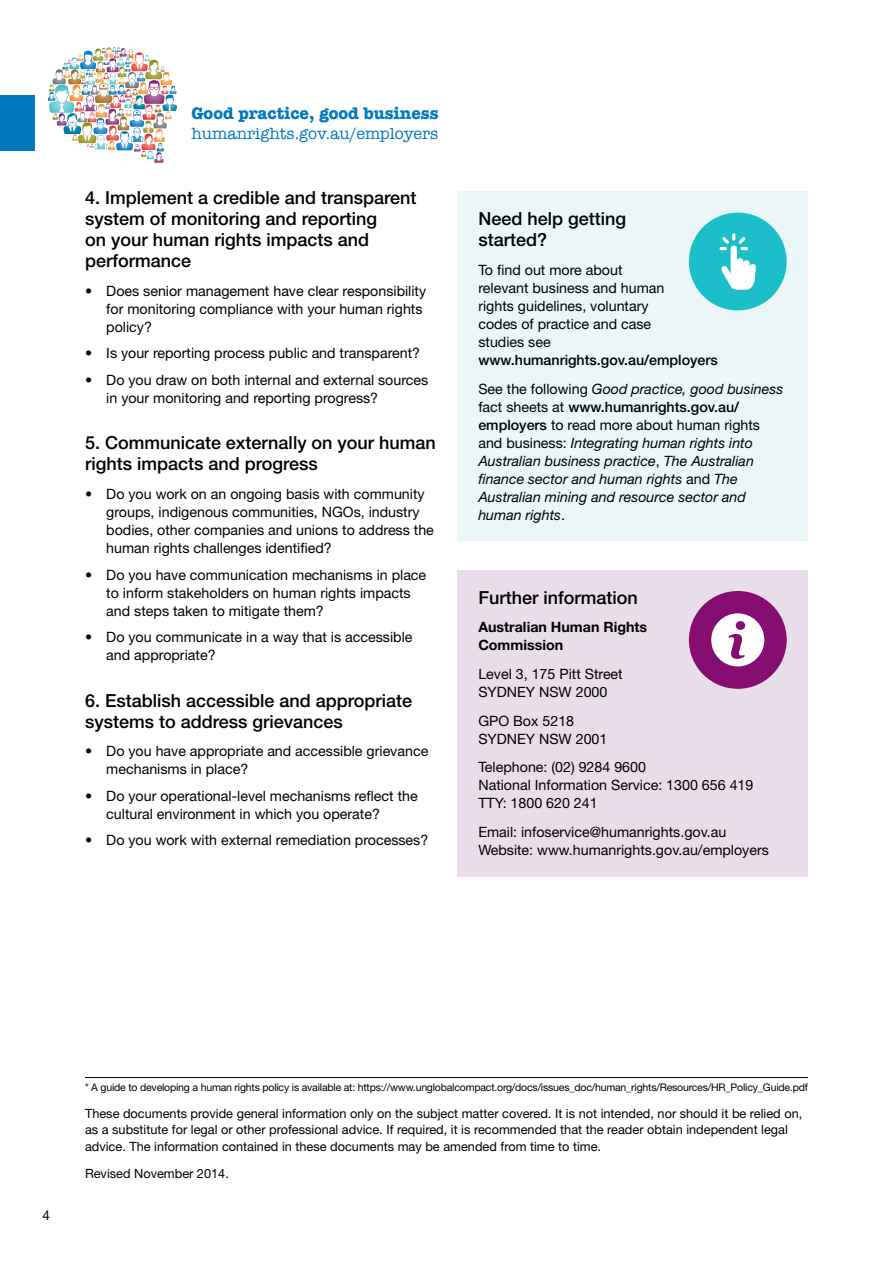
<style>
.page{position:relative;width:893px;height:1263px;background:#fff}
.page>*{position:absolute;margin:0;border:0;box-sizing:border-box;transform-origin:0 0}
.t1{font:500 18px/21px "Helvetica Neue LT Std";color:#000}
.t2{font:700 17.25px "American Typewriter";color:#0079c1}
.t3{font:16.5px "American Typewriter";color:#0079c1}
.t4{font:14.25px/18px "Helvetica Neue LT Std";color:#000}
.t5{font:italic 14.25px/18px "Helvetica Neue LT Std";color:#000}
.t6{font:500 14.25px/28.7px "Helvetica Neue LT Std";color:#000}
.t7{font:700 14.25px/18px "Helvetica Neue LT Std";color:#000}
.t8{font:13.5px "Helvetica Neue LT Std";color:#000}
.t9{font:12.75px/16.5px "Helvetica Neue LT Std";color:#000}
.t10{font:10.5px "Helvetica Neue LT Std";letter-spacing:-.02em;color:#000}
.s1{font-weight:400}
.s2{font-weight:400;font-style:italic}
.s3{font-style:normal}
.s4{font-weight:500;font-style:normal}
</style>
<div class="page">
<img style="left:48px;top:47px;width:129px;height:116px">
<div style="left:0;top:95px;width:34px;height:56px;background:#0079c1"></div>
<div style="left:457px;top:570px;width:351px;height:306px;background:#e9dde9"></div>
<div style="left:689px;top:591px;width:98px;height:98px;background:#850c70;border-radius:50%"></div>
<svg style="left:711px;top:613px;width:53px;height:53px"></svg>
<hr style="left:85px;top:1077px;width:723px;height:1px;background:#000">
<div style="left:457px;top:191px;width:351px;height:350px;background:#eaf6f7"></div>
<div style="left:689px;top:213px;width:98px;height:97px;background:#1cbeca;border-radius:50%"></div>
<svg style="left:719px;top:233px;width:37px;height:57px"></svg>
<p class="t2" style="left:191px;top:98px;width:249px">Good practice, good business</p>
<p class="t3" style="left:191px;top:121px;width:249px">humanrights.gov.au/employers</p>
<p class="t1" style="left:85px;top:187px;width:333px">4. Implement a credible and transparent system of monitoring and reporting<br>on your human rights impacts and performance</p>
<p class="t4" style="left:106px;top:282px;width:321px;text-indent:-21px">• Does senior management have clear responsibility for monitoring compliance with your human rights policy?</p>
<p class="t4" style="left:85px;top:344px;width:337px">• Is your reporting process public and transparent?</p>
<p class="t4" style="left:106px;top:371px;width:323px;text-indent:-21px">• Do you draw on both internal and external sources in your monitoring and reporting progress?</p>
<p class="t1" style="left:85px;top:432px;width:352px">5. Communicate externally on your human rights impacts and progress</p>
<p class="t4" style="left:106px;top:485px;width:329px;text-indent:-21px">• Do you work on an ongoing basis with community groups, indigenous communities, NGOs, industry bodies, other companies and unions to address the human rights challenges identified?</p>
<p class="t4" style="left:106px;top:565px;width:321px;text-indent:-21px">• Do you have communication mechanisms in place to inform stakeholders on human rights impacts and steps taken to mitigate them?</p>
<p class="t4" style="left:106px;top:628px;width:308px;text-indent:-21px">• Do you communicate in a way that is accessible and appropriate?</p>
<p class="t1" style="left:85px;top:689px;width:329px">6. Establish accessible and appropriate systems to address grievances</p>
<p class="t4" style="left:106px;top:742px;width:323px;text-indent:-21px">• Do you have appropriate and accessible grievance mechanisms in place?</p>
<p class="t4" style="left:106px;top:786px;width:313px;text-indent:-21px">• Do your operational-level mechanisms reflect the cultural environment in which you operate?</p>
<p class="t4" style="left:85px;top:831px;width:345px">• Do you work with external remediation processes?</p>
<p class="t1" style="left:478px;top:208px;width:149px">Need help getting started?</p>
<p class="t4" style="left:478px;top:261px;width:188px">To find out more about relevant business and human rights guidelines, voluntary codes of practice and case studies see</p>
<p class="t6" style="left:478px;top:346px;width:306px">www.humanrights.gov.au/employers<br><span class="s1">See the following</span> <span class="s2">Good practice, good business</span></p>
<p class="t5" style="left:478px;top:397px;width:283px"><span class="s3">fact sheets at</span> <span class="s4">www.humanrights.gov.au/ employers</span> <span class="s3">to read more about human rights and business:</span> Integrating human rights into Australian business practice<span class="s3">,</span> The Australian finance sector and human rights <span class="s3">and</span> The Australian mining and resource sector and human rights<span class="s3">.</span></p>
<p class="t1" style="left:478px;top:587px;width:161px">Further information</p>
<p class="t7" style="left:478px;top:618px;width:170px">Australian Human Rights<br>Commission</p>
<p class="t4" style="left:478px;top:665px;width:146px">Level 3, 175 Pitt Street<br>SYDNEY NSW 2000</p>
<p class="t4" style="left:478px;top:711px;width:131px">GPO Box 5218<br>SYDNEY NSW 2001</p>
<p class="t4" style="left:478px;top:758px;width:277px">Telephone: (02) 9284 9600<br>National Information Service: 1300 656 419<br>TTY: 1800 620 241</p>
<p class="t4" style="left:478px;top:823px;width:292px">Email: infoservice@humanrights.gov.au<br>Website: www.humanrights.gov.au/employers</p>
<p class="t8" style="left:43px;top:1207px;width:9px">4</p>
<p class="t10" style="left:85px;top:1081px;width:724px">* A guide to developing a human rights policy is available at: https://www.unglobalcompact.org/docs/issues_doc/human_rights/Resources/HR_Policy_Guide.pdf</p>
<p class="t9" style="left:85px;top:1105px;width:719px">These documents provide general information only on the subject matter covered. It is not intended, nor should it be relied on, as a substitute for legal or other professional advice. If required, it is recommended that the reader obtain independent legal advice. The information contained in these documents may be amended from time to time.</p>
<p class="t9" style="left:85px;top:1165px;width:145px">Revised November 2014.</p>
</div>
